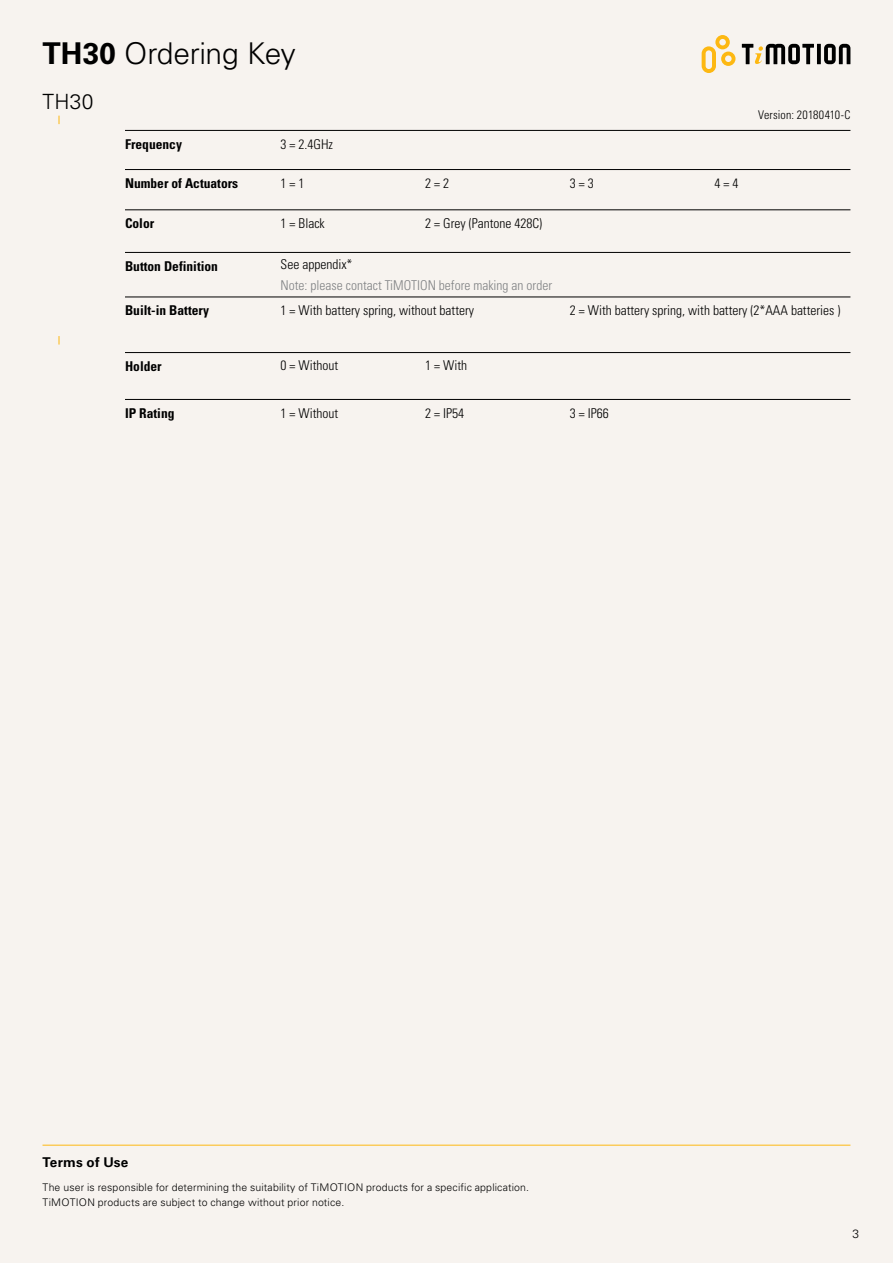
<style>
.page{position:relative;width:893px;height:1263px;background:#f7f3ef}
.page>*{position:absolute;margin:0;border:0;box-sizing:border-box;transform-origin:0 0}
.t1{font:300 30px "Univers LT Std";letter-spacing:-.015em;color:#000}
.t2{font:300 21px "Univers LT Std";color:#000}
.t3{font:300 condensed 13.5px "Univers LT Std";color:#000}
.t4{font:700 condensed 13.5px "Univers LT Std";color:#000}
.t5{font:300 condensed 13.5px "Univers LT Std";color:#808284}
.t6{font:700 13.5px "Univers LT Std";letter-spacing:.015em;color:#000}
.t7{font:300 condensed 12px "Univers LT Std";letter-spacing:.01em;color:#000}
.t8{font:300 12px "Univers LT Std";color:#000}
.t9{font:300 10.5px/15px "Univers LT Std";letter-spacing:.015em;color:#000}
.s1{font-weight:700}
</style>
<div class="page">
<svg style="left:702px;top:35px;width:33px;height:38px"></svg>
<svg style="left:817px;top:44px;width:4px;height:20px"></svg>
<svg style="left:824px;top:44px;width:26px;height:20px"></svg>
<svg style="left:742px;top:44px;width:72px;height:20px"></svg>
<hr style="left:125px;top:169px;width:725px;height:1px;background:#000">
<hr style="left:125px;top:130px;width:725px;height:1px;background:#000">
<hr style="left:125px;top:399px;width:725px;height:1px;background:#000">
<hr style="left:125px;top:210px;width:725px;height:1px;background:#000">
<hr style="left:125px;top:252px;width:725px;height:1px;background:#000">
<hr style="left:125px;top:297px;width:725px;height:1px;background:#000">
<hr style="left:125px;top:352px;width:725px;height:1px;background:#000">
<hr style="left:43px;top:1145px;width:807px;height:1px;background:#fdb812">
<h1 class="t1" style="left:43px;top:36px;width:255px"><span class="s1">TH30</span> Ordering Key</h1>
<h2 class="t2" style="left:43px;top:89px;width:52px">TH30</h2>
<p class="t4" style="left:125px;top:135px;width:58px">Frequency</p>
<p class="t3" style="left:281px;top:136px;width:54px">3 = 2.4GHz</p>
<p class="t4" style="left:125px;top:175px;width:115px">Number of Actuators</p>
<p class="t3" style="left:281px;top:175px;width:25px">1 = 1</p>
<p class="t3" style="left:425px;top:175px;width:25px">2 = 2</p>
<p class="t3" style="left:570px;top:175px;width:25px">3 = 3</p>
<p class="t3" style="left:714px;top:175px;width:25px">4 = 4</p>
<p class="t4" style="left:125px;top:215px;width:31px">Color</p>
<p class="t3" style="left:281px;top:215px;width:46px">1 = Black</p>
<p class="t3" style="left:425px;top:215px;width:118px">2 = Grey (Pantone 428C)</p>
<p class="t7" style="left:758px;top:108px;width:94px">Version: 20180410-C</p>
<p class="t4" style="left:125px;top:257px;width:95px">Button Definition</p>
<p class="t4" style="left:125px;top:302px;width:85px">Built-in Battery</p>
<p class="t3" style="left:281px;top:257px;width:73px">See appendix*</p>
<p class="t5" style="left:281px;top:277px;width:273px">Note: please contact TiMOTION before making an order</p>
<p class="t3" style="left:281px;top:302px;width:195px">1 = With battery spring, without battery</p>
<p class="t3" style="left:570px;top:302px;width:272px">2 = With battery spring, with battery (2*AAA batteries )</p>
<p class="t4" style="left:125px;top:358px;width:38px">Holder</p>
<p class="t3" style="left:281px;top:357px;width:59px">0 = Without</p>
<p class="t3" style="left:425px;top:357px;width:43px">1 = With</p>
<p class="t4" style="left:125px;top:404px;width:51px">IP Rating</p>
<p class="t3" style="left:281px;top:405px;width:59px">1 = Without</p>
<p class="t3" style="left:425px;top:405px;width:40px">2 = IP54</p>
<p class="t3" style="left:570px;top:405px;width:40px">3 = IP66</p>
<p class="t6" style="left:43px;top:1155px;width:87px">Terms of Use</p>
<p class="t9" style="left:43px;top:1179px;width:488px">The user is responsible for determining the suitability of TiMOTION products for a specific application.<br>TiMOTION products are subject to change without prior notice.</p>
<p class="t8" style="left:852px;top:1226px;width:8px">3</p>
</div>
